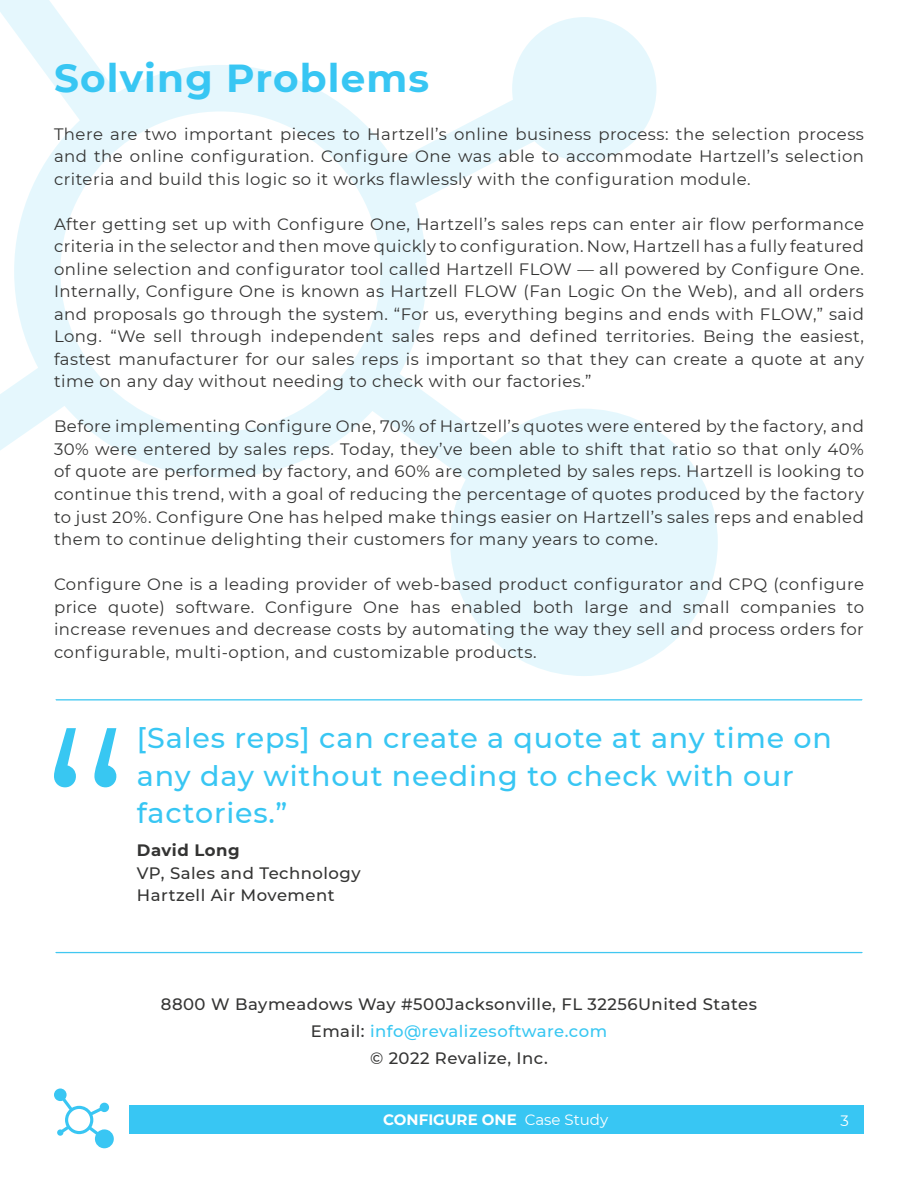
<style>
.page{position:relative;width:918px;height:1188px;background:#fff}
.page>*{position:absolute;margin:0;border:0;box-sizing:border-box;transform-origin:0 0}
.t1{font:700 39px "Montserrat";letter-spacing:.03em;color:#38c6f3}
.t2{font:500 28.5px/37.5px "Montserrat";letter-spacing:.03em;color:#38c6f3}
.t3{font:16.5px/22.5px "Montserrat";letter-spacing:.03em;color:#343433;text-align:justify}
.t4{font:500 16.5px/27px "Montserrat";letter-spacing:.03em;color:#343433}
.t5{font:700 16.5px "Montserrat";letter-spacing:.03em;color:#343433}
.t6{font:700 15px "Montserrat";color:#fff}
.t7{font:15px "Montserrat";color:#fff}
.s1{color:#38c7f2}
.s2{font-weight:400}
</style>
<div class="page">
<div style="left:130px;top:1105px;width:734px;height:29px;background:#38c6f3"></div>
<svg style="left:54px;top:1089px;width:60px;height:59px"></svg>
<svg style="left:0;top:0;width:718px;height:676px"></svg>
<svg style="left:55px;top:699px;width:808px;height:2px;background:#81daf5"></svg>
<svg style="left:54px;top:728px;width:62px;height:59px"></svg>
<svg style="left:55px;top:951px;width:808px;height:3px"></svg>
<h1 class="t1" style="left:54px;top:50px;width:377px">Solving Problems</h1>
<p class="t3" style="left:54px;top:122px;width:812px">There are two important pieces to Hartzell’s online business process: the selection process and the online configuration. Configure One was able to accommodate Hartzell’s selection criteria and build this logic so it works flawlessly with the configuration module.</p>
<p class="t3" style="left:54px;top:212px;width:812px">After getting set up with Configure One, Hartzell’s sales reps can enter air flow performance criteria in the selector and then move quickly to configuration. Now, Hartzell has a fully featured online selection and configurator tool called Hartzell FLOW — all powered by Configure One.<br>Internally, Configure One is known as Hartzell FLOW (Fan Logic On the Web), and all orders and proposals go through the system. “For us, everything begins and ends with FLOW,” said Long. “We sell through independent sales reps and defined territories. Being the easiest, fastest manufacturer for our sales reps is important so that they can create a quote at any time on any day without needing to check with our factories.”</p>
<p class="t3" style="left:54px;top:415px;width:812px">Before implementing Configure One, 70% of Hartzell’s quotes were entered by the factory, and 30% were entered by sales reps. Today, they’ve been able to shift that ratio so that only 40% of quote are performed by factory, and 60% are completed by sales reps. Hartzell is looking to continue this trend, with a goal of reducing the percentage of quotes produced by the factory to just 20%. Configure One has helped make things easier on Hartzell’s sales reps and enabled them to continue delighting their customers for many years to come.</p>
<p class="t3" style="left:54px;top:572px;width:812px">Configure One is a leading provider of web-based product configurator and CPQ (configure price quote) software. Configure One has enabled both large and small companies to increase revenues and decrease costs by automating the way they sell and process orders for configurable, multi-option, and customizable products.</p>
<h2 class="t2" style="left:137px;top:718px;width:696px">[Sales reps] can create a quote at any time on any day without needing to check with our factories.”</h2>
<p class="t5" style="left:137px;top:838px;width:104px">David Long</p>
<p class="t4" style="left:137px;top:861px;width:225px;line-height:22.5px">VP, Sales and Technology<br>Hartzell Air Movement</p>
<p class="t4" style="left:161px;top:990px;width:598px;text-align:center">8800 W Baymeadows Way #500Jacksonville, FL 32256United States<br>Email: <span class="s1">info@revalizesoftware.com<br></span>© 2022 Revalize, Inc.</p>
<p class="t6" style="left:383px;top:1109px;width:227px">CONFIGURE ONE <span class="s2">Case Study</span></p>
<p class="t7" style="left:841px;top:1110px;width:10px">3</p>
</div>
